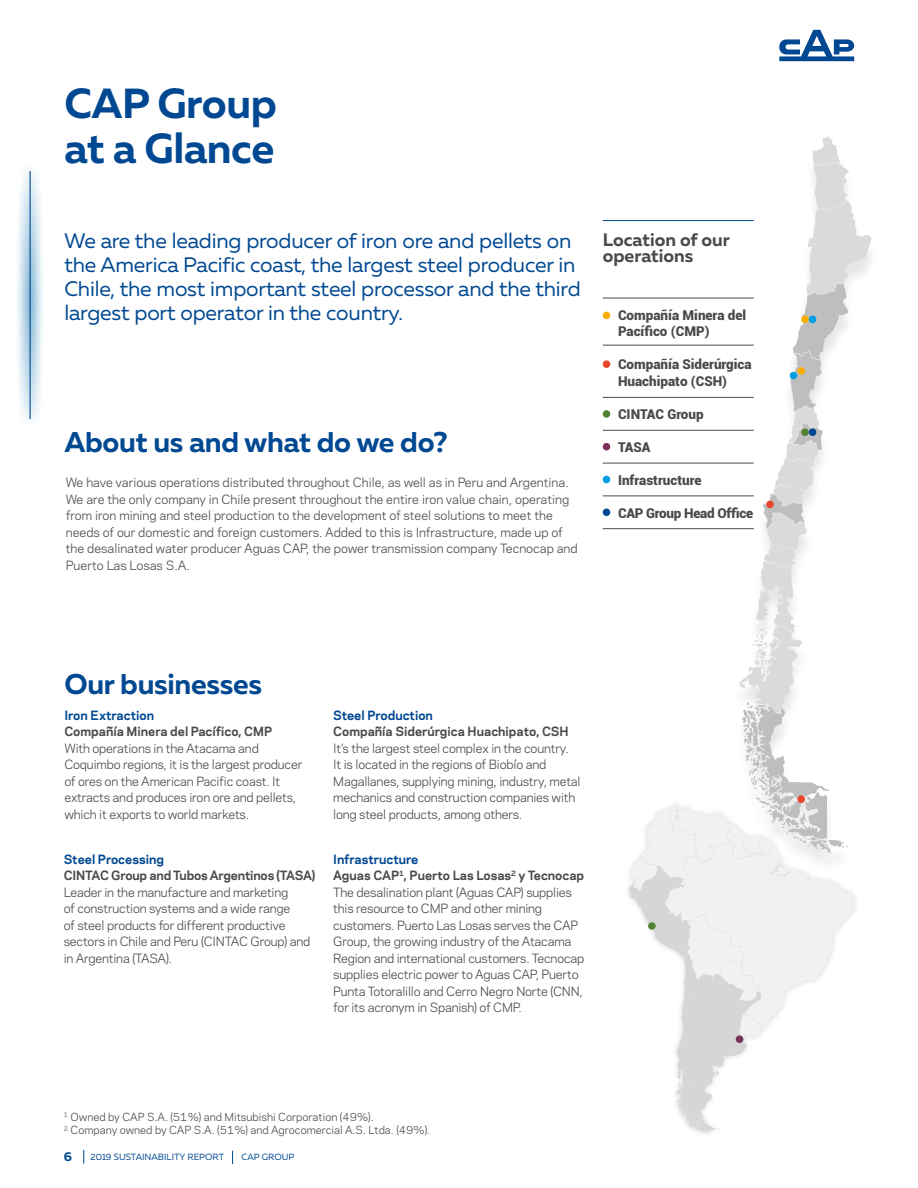
<style>
.page{position:relative;width:918px;height:1188px;background:#fff}
.page>*{position:absolute;margin:0;border:0;box-sizing:border-box;transform-origin:0 0}
.t1{font:700 42px/45px "Muller";letter-spacing:-.01em;color:#004992}
.t2{font:700 28.5px "Muller";letter-spacing:-.01em;color:#004992}
.t3{font:21px/24px "Muller";letter-spacing:-.01em;color:#004992}
.t4{font:700 18px/16.5px "Muller";color:#4a4a49}
.t5{font:900 13.5px/16.5px "Roboto";color:#4a4a49}
.t6{font:900 13.5px "Roboto";letter-spacing:-.02em;color:#4a4a49}
.t7{font:700 12.75px "Muller";color:#004992}
.t8{font:12px/16.5px "Galaxie Polaris";letter-spacing:-.015em;color:#4a4a49}
.t9{font:700 12px "Galaxie Polaris";color:#4a4a49}
.t10{font:700 12px "Galaxie Polaris";color:#004992}
.t11{font:10.5px/13.5px "Galaxie Polaris";color:#4a4a49}
.t12{font:9px "Muller";color:#004992}
.s1{font-weight:700;color:#004992}
.s2{font-weight:700}
</style>
<div class="page">
<hr style="left:603px;top:220px;width:151px;height:1px;background:#004992">
<svg style="left:14px;top:162px;width:32px;height:267px"></svg>
<hr style="left:30px;top:171px;width:1px;height:248px;background:#004992">
<div style="left:603px;top:312px;width:7px;height:7px;background:#f9ae00;border-radius:50%"></div>
<div style="left:603px;top:360px;width:7px;height:8px;background:#e84729;border-radius:50%"></div>
<div style="left:603px;top:410px;width:7px;height:8px;background:#548235;border-radius:50%"></div>
<div style="left:603px;top:443px;width:7px;height:7px;background:#79305b;border-radius:50%"></div>
<div style="left:603px;top:476px;width:7px;height:7px;background:#009fe3;border-radius:50%"></div>
<div style="left:603px;top:509px;width:7px;height:7px;background:#004992;border-radius:50%"></div>
<hr style="left:603px;top:345px;width:151px;height:1px;background:#4a4a49">
<hr style="left:603px;top:397px;width:151px;height:1px;background:#4a4a49">
<hr style="left:603px;top:430px;width:151px;height:1px;background:#4a4a49">
<hr style="left:603px;top:463px;width:151px;height:1px;background:#4a4a49">
<hr style="left:603px;top:496px;width:151px;height:1px;background:#4a4a49">
<hr style="left:603px;top:528px;width:151px;height:1px;background:#4a4a49">
<hr style="left:603px;top:298px;width:151px;height:1px;background:#4a4a49">
<svg style="left:625px;top:136px;width:247px;height:998px"></svg>
<div style="left:801px;top:316px;width:8px;height:7px;background:#f9ae00;border-radius:50%"></div>
<div style="left:797px;top:367px;width:8px;height:8px;background:#f9ae00;border-radius:50%"></div>
<div style="left:766px;top:501px;width:8px;height:7px;background:#e84729;border-radius:50%"></div>
<div style="left:797px;top:795px;width:8px;height:8px;background:#e84729;border-radius:50%"></div>
<div style="left:801px;top:428px;width:8px;height:8px;background:#548235;border-radius:50%"></div>
<div style="left:809px;top:428px;width:7px;height:8px;background:#004992;border-radius:50%"></div>
<div style="left:809px;top:316px;width:7px;height:7px;background:#009fe3;border-radius:50%"></div>
<div style="left:790px;top:372px;width:7px;height:7px;background:#009fe3;border-radius:50%"></div>
<svg style="left:84px;top:1150px;width:1px;height:14px"></svg>
<svg style="left:232px;top:1151px;width:1px;height:13px"></svg>
<svg style="left:779px;top:30px;width:75px;height:31px"></svg>
<h1 class="t1" style="left:64px;top:81px;width:214px">CAP Group at a Glance</h1>
<h3 class="t3" style="left:64px;top:229px;width:518px">We are the leading producer of iron ore and pellets on the America Pacific coast, the largest steel producer in Chile, the most important steel processor and the third largest port operator in the country.</h3>
<h2 class="t2" style="left:64px;top:424px;width:385px">About us and what do we do?</h2>
<p class="t8" style="left:66px;top:474px;width:513px">We have various operations distributed throughout Chile, as well as in Peru and Argentina.<br>We are the only company in Chile present throughout the entire iron value chain, operating from iron mining and steel production to the development of steel solutions to meet the needs of our domestic and foreign customers. Added to this is Infrastructure, made up of the desalinated water producer Aguas CAP, the power transmission company Tecnocap and Puerto Las Losas S.A.</p>
<h3 class="t4" style="left:603px;top:231px;width:129px">Location of our operations</h3>
<p class="t5" style="left:618px;top:306px;width:130px">Compañía Minera del<br>Pacífico (CMP)</p>
<p class="t5" style="left:618px;top:356px;width:135px">Compañía Siderúrgica<br>Huachipato (CSH)</p>
<p class="t5" style="left:618px;top:405px;width:87px">CINTAC Group</p>
<p class="t5" style="left:618px;top:438px;width:34px">TASA</p>
<p class="t5" style="left:618px;top:471px;width:85px">Infrastructure</p>
<p class="t6" style="left:618px;top:503px;width:137px">CAP Group Head Office</p>
<h2 class="t2" style="left:64px;top:666px;width:199px">Our businesses</h2>
<p class="t10" style="left:64px;top:706px;width:91px">Iron Extraction</p>
<p class="t9" style="left:64px;top:723px;width:209px">Compañía Minera del Pacífico, CMP</p>
<p class="t8" style="left:64px;top:739px;width:240px">With operations in the Atacama and Coquimbo regions, it is the largest producer of ores on the American Pacific coast. It extracts and produces iron ore and pellets, which it exports to world markets.</p>
<p class="t10" style="left:64px;top:850px;width:102px">Steel Processing</p>
<p class="t9" style="left:64px;top:867px;width:253px">CINTAC Group and Tubos Argentinos (TASA)</p>
<p class="t8" style="left:64px;top:883px;width:248px">Leader in the manufacture and marketing<br>of construction systems and a wide range<br>of steel products for different productive sectors in Chile and Peru (CINTAC Group) and in Argentina (TASA).</p>
<p class="t10" style="left:333px;top:706px;width:101px">Steel Production</p>
<p class="t9" style="left:333px;top:723px;width:237px">Compañía Siderúrgica Huachipato, CSH</p>
<p class="t8" style="left:333px;top:739px;width:249px">It’s the largest steel complex in the country.<br>It is located in the regions of Biobío and Magallanes, supplying mining, industry, metal mechanics and construction companies with long steel products, among others.</p>
<p class="t8" style="left:333px;top:850px;width:253px"><span class="s1">Infrastructure<br></span><span class="s2">Aguas CAP</span><sup>1</sup><span class="s2">, Puerto Las Losas</span><sup>2</sup> <span class="s2">y Tecnocap </span>The desalination plant (Aguas CAP) supplies this resource to CMP and other mining customers. Puerto Las Losas serves the CAP Group, the growing industry of the Atacama Region and international customers. Tecnocap supplies electric power to Aguas CAP, Puerto Punta Totoralillo and Cerro Negro Norte (CNN, for its acronym in Spanish) of CMP.</p>
<p class="t11" style="left:64px;top:1109px;width:368px"><sup>1</sup> Owned by CAP S.A. (51%) and Mitsubishi Corporation (49%).<br><sup>2</sup> Company owned by CAP S.A. (51%) and Agrocomercial A.S. Ltda. (49%).</p>
<p class="t7" style="left:64px;top:1149px;width:10px">6</p>
<p class="t12" style="left:91px;top:1151px;width:135px">2019 SUSTAINABILITY REPORT</p>
<p class="t12" style="left:242px;top:1151px;width:54px">CAP GROUP</p>
</div>
